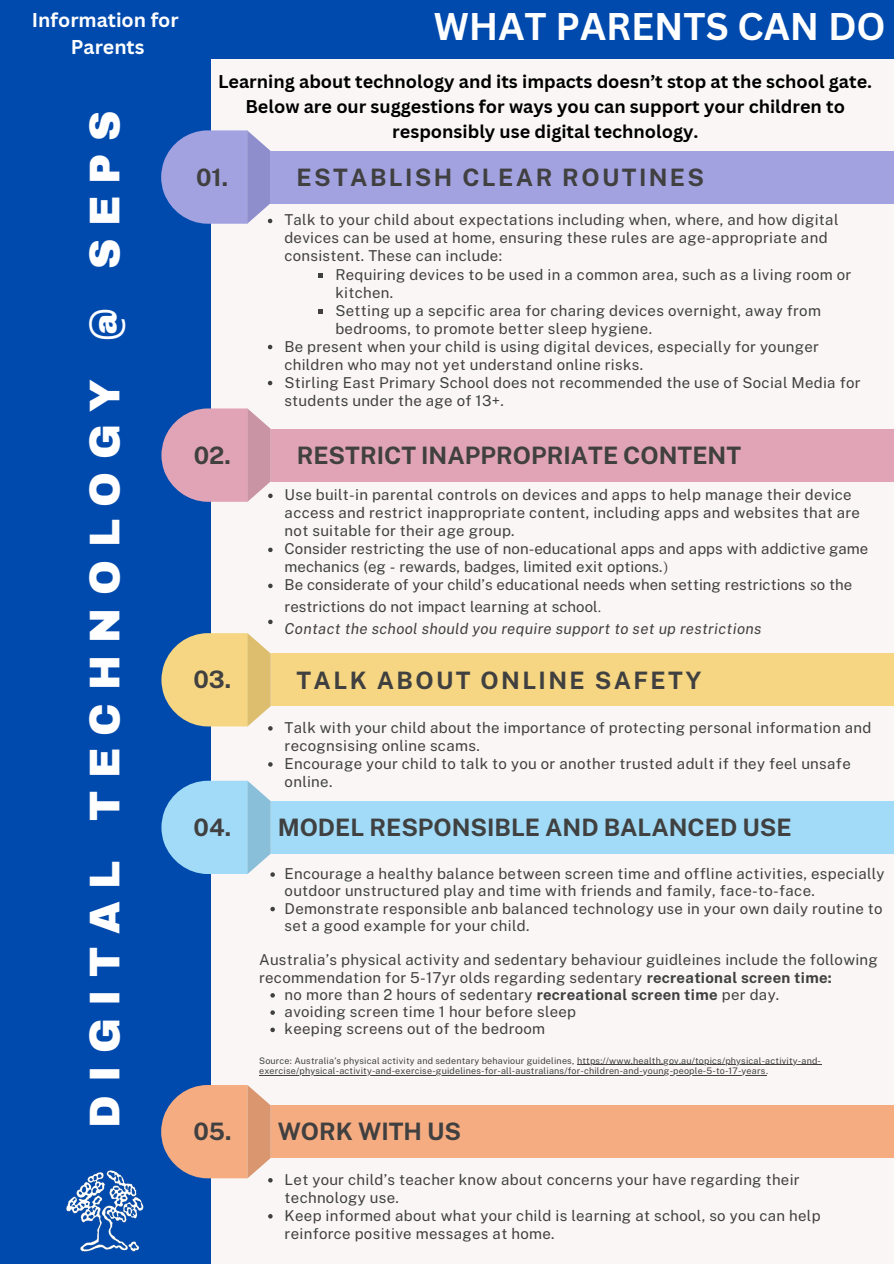
<style>
.page{position:relative;width:894px;height:1264px;background:#fff}
.page>*{position:absolute;margin:0;border:0;box-sizing:border-box;transform-origin:0 0}
.t1{font:900 42px "Archivo";letter-spacing:.3em;color:#fff}
.t2{font:700 37.5px "Canva Sans";color:#fff}
.t3{font:700 24px "Public Sans";color:#404040}
.t4{font:700 24px "Public Sans";letter-spacing:.1em;color:#404040}
.t5{font:700 19.5px/27px "Canva Sans";color:#fff;text-align:center}
.t6{font:700 18px/24.8px "Canva Sans";color:#000;text-align:center}
.t7{font:15px/18px "Public Sans";letter-spacing:.02em;color:#404040}
.t8{font:15px/18px "Public Sans";color:#404040}
.t9{font:italic 15px/21.6px "Public Sans";letter-spacing:.02em;color:#404040}
.t10{font:9px "Public Sans";letter-spacing:.02em;color:#404040}
.s1{font-family:"Minion Pro"}
.s2{font-family:"Minion Pro";font-size:18px}
.s3{font-style:normal}
.s4{font-family:"Minion Pro";font-style:normal;font-size:18px}
.s5{font-family:"Minion Pro";font-style:normal}
.s6{font-weight:700}
</style>
<div class="page">
<div style="left:0;top:0;width:893px;height:1263px;background:#faf6f6"></div>
<div style="left:0;top:0;width:211px;height:1263px;background:#004aad"></div>
<div style="left:270px;top:151px;width:623px;height:52px;background:#a2a2e1"></div>
<div style="left:271px;top:429px;width:622px;height:52px;background:#e1a4b6"></div>
<div style="left:271px;top:653px;width:622px;height:53px;background:#f6d682"></div>
<div style="left:271px;top:801px;width:622px;height:52px;background:#a1dbf8"></div>
<div style="left:271px;top:1105px;width:622px;height:52px;background:#f6ac81"></div>
<div style="left:204px;top:0;width:689px;height:58px;background:#004aad"></div>
<svg style="left:161px;top:130px;width:111px;height:94px;background:#949ad9"></svg>
<svg style="left:318px;top:273px;width:5px;height:4px"></svg>
<svg style="left:318px;top:309px;width:5px;height:4px"></svg>
<svg style="left:268px;top:345px;width:4px;height:4px"></svg>
<svg style="left:268px;top:381px;width:4px;height:4px"></svg>
<svg style="left:161px;top:408px;width:111px;height:94px;background:#c89db5"></svg>
<svg style="left:268px;top:547px;width:4px;height:5px"></svg>
<svg style="left:268px;top:583px;width:4px;height:5px"></svg>
<svg style="left:268px;top:619px;width:4px;height:5px"></svg>
<svg style="left:161px;top:633px;width:111px;height:97px"></svg>
<svg style="left:268px;top:762px;width:4px;height:4px"></svg>
<svg style="left:161px;top:780px;width:114px;height:96px"></svg>
<svg style="left:270px;top:906px;width:5px;height:5px"></svg>
<svg style="left:270px;top:993px;width:5px;height:4px"></svg>
<svg style="left:270px;top:1010px;width:5px;height:4px"></svg>
<svg style="left:270px;top:1027px;width:5px;height:5px"></svg>
<hr style="left:577px;top:1064px;width:244px;height:1px;background:#404040">
<hr style="left:259px;top:1074px;width:507px;height:1px;background:#404040">
<svg style="left:161px;top:1085px;width:111px;height:97px"></svg>
<svg style="left:268px;top:1214px;width:4px;height:4px"></svg>
<img style="left:66px;top:1170px;width:78px;height:82px">
<h3 class="t5" style="left:32px;top:6px;width:148px">Information for<br>Parents</h3>
<h1 class="t1" style="left:83px;top:1127px;width:1018px;rotate:-90deg">DIGITAL TECHNOLOGY @ SEPS</h1>
<p class="t2" style="left:434px;top:0;width:453px">WHAT PARENTS CAN DO</p>
<p class="t6" style="left:218px;top:69px;width:655px">Learning about technology and its impacts doesn’t stop at the school gate.<br>Below are our suggestions for ways you can support your children to responsibly use digital technology.</p>
<h1 class="t3" style="left:196px;top:163px;width:34px">01.</h1>
<p class="t4" style="left:296px;top:163px;width:409px">ESTABLISH CLEAR ROUTINES</p>
<p class="t7" style="left:284px;top:211px;width:555px">Talk to your child about expectations including when, where, and how digital devices can be used at home, ensuring these rules are age-appropriate and consistent. These can include:</p>
<p class="t7" style="left:335px;top:265px;width:517px">Requiring devices to be used in a common area, such as a living room or kitchen.</p>
<p class="t7" style="left:335px;top:301px;width:487px">Setting up a sepcific area for charing devices overnight, away from bedrooms, to promote better sleep hygiene.</p>
<p class="t7" style="left:284px;top:337px;width:536px">Be present when your child is using digital devices, especially for younger children who may not yet understand online risks.</p>
<p class="t7" style="left:284px;top:373px;width:577px">Stirling East Primary School does not recommended the use of Social Media for students under the age of 13+.</p>
<p class="t3" style="left:194px;top:441px;width:39px">02.</p>
<p class="t3" style="left:296px;top:441px;width:446px">RESTRICT INAPPROPRIATE CONTENT</p>
<h2 class="t3" style="left:193px;top:665px;width:39px">03.</h2>
<p class="t8" style="left:284px;top:486px;width:585px">Use built-in parental controls on devices and apps to help manage their device access and restrict inappropriate content, including apps and websites that are not suitable for their age group.<br>Consider restricting the use of non-educational apps and apps with addictive game mechanics (eg - rewards, badges, limited exit options.<span class="s1">)<br></span>Be considerate of your child’s educational needs when setting restrictions <span class="s2">s</span>o the</p>
<p class="t9" style="left:284px;top:595px;width:478px"><span class="s3">restrictions do not impact lear</span><span class="s4">n</span><span class="s3">ing at school</span><span class="s5">.<br></span>Contact the school should you require support to set up restrictions</p>
<p class="t4" style="left:296px;top:666px;width:406px">TALK ABOUT ONLINE SAFETY</p>
<p class="t7" style="left:284px;top:718px;width:588px">Talk with your child about the importance of protecting personal information and recognsising online scams.</p>
<p class="t7" style="left:284px;top:754px;width:567px">Encourage your child to talk to you or another trusted adult if they feel unsafe online.</p>
<h4 class="t3" style="left:193px;top:813px;width:39px">04.</h4>
<p class="t3" style="left:277px;top:813px;width:515px">MODEL RESPONSIBLE AND BALANCED USE</p>
<p class="t7" style="left:284px;top:865px;width:601px;line-height:17.2px">Encourage a healthy balance between screen time and offline activities, especially outdoor unstructured play and time with friends and family, face-to-face.</p>
<p class="t7" style="left:284px;top:899px;width:599px;line-height:17.2px">Demonstrate responsible anb balanced technology use in your own daily routine to set a good example for your child.</p>
<p class="t7" style="left:259px;top:951px;width:620px;line-height:17.2px">Australia’s physical activity and sedentary behaviour guidleines include the following recommendation for 5-17yr olds regarding sedentary <span class="s6">recreational screen time:</span></p>
<p class="t7" style="left:284px;top:985px;width:496px">no more than 2 hours of sedentary <span class="s6">recreational screen time</span> per day.</p>
<p class="t7" style="left:284px;top:1002px;width:293px">avoiding screen time 1 hour before sleep</p>
<p class="t7" style="left:284px;top:1019px;width:262px">keeping screens out of the bedroom</p>
<h5 class="t10" style="left:259px;top:1055px;width:563px">Source: Australia’s physical activity and sedentary behaviour guidelines, https://www.health.gov.au/topics/physical-activity-and-</h5>
<p class="t10" style="left:259px;top:1065px;width:510px">exercise/physical-activity-and-exercise-guidelines-for-all-australians/for-children-and-young-people-5-to-17-years.</p>
<h4 class="t3" style="left:193px;top:1117px;width:40px">05.</h4>
<p class="t3" style="left:277px;top:1116px;width:185px">WORK WITH US</p>
<p class="t7" style="left:284px;top:1170px;width:516px">Let your child’s teacher know about concerns your have regarding their technology use.</p>
<p class="t7" style="left:284px;top:1206px;width:537px">Keep informed about what your child is learning at school, so you can help reinforce positive messages at home.</p>
</div>
